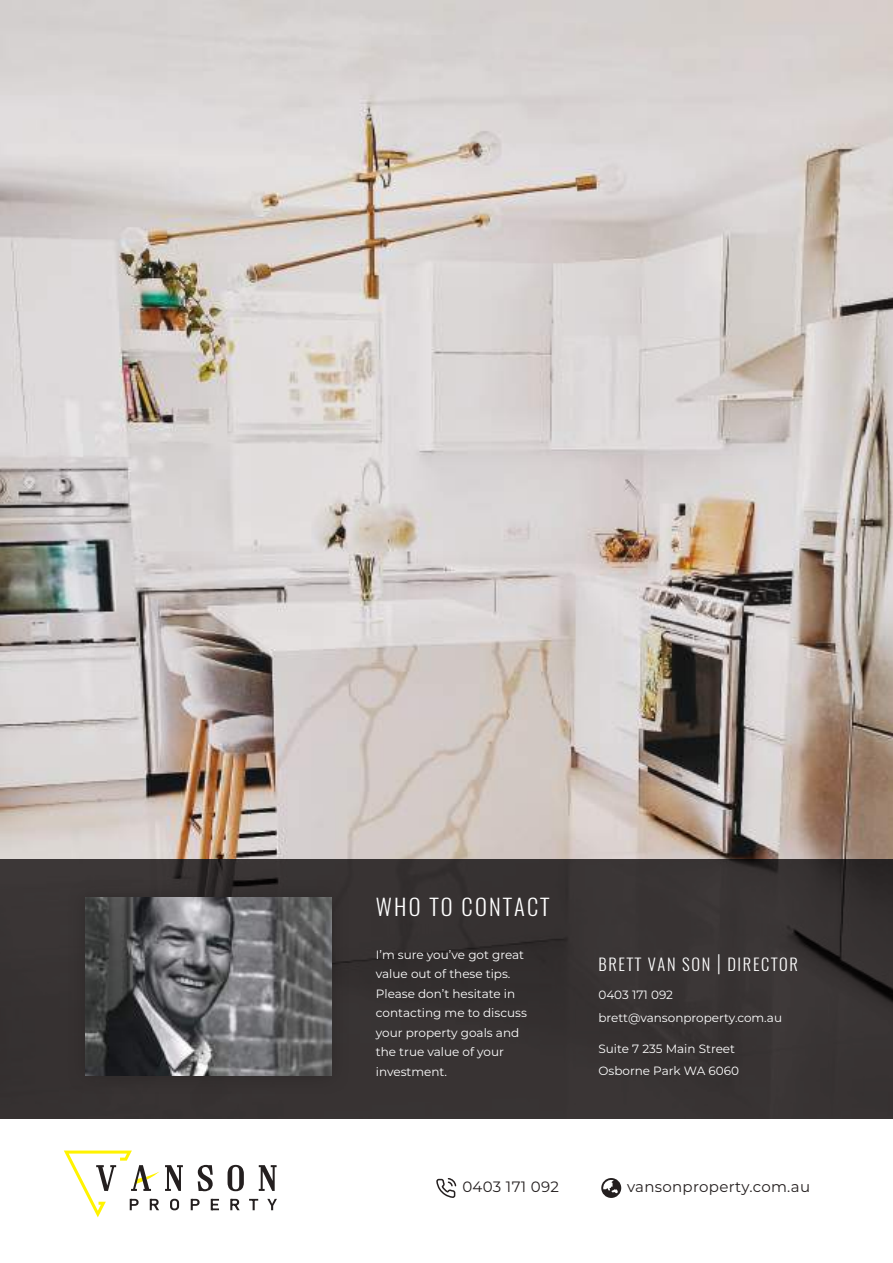
<style>
.page{position:relative;width:893px;height:1263px;background:#fff}
.page>*{position:absolute;margin:0;border:0;box-sizing:border-box;transform-origin:0 0}
.t1{font:300 22.5px "Oswald";letter-spacing:.1em;color:#fff}
.t2{font:300 16.5px "Oswald";letter-spacing:.1em;color:#fff}
.t3{font:15px "Montserrat";letter-spacing:.02em;color:#241f1f}
.t4{font:12px/19.5px "Montserrat";color:#fff}
.s1{font-size:20.7px}
</style>
<div class="page">
<img style="left:0;top:0;width:893px;height:859px">
<div style="left:0;top:859px;width:893px;height:259px;background:#383333"></div>
<svg style="left:165px;top:1165px;width:18px;height:26px"></svg>
<svg style="left:198px;top:1165px;width:15px;height:26px"></svg>
<svg style="left:228px;top:1165px;width:16px;height:26px"></svg>
<svg style="left:259px;top:1165px;width:18px;height:26px"></svg>
<svg style="left:170px;top:1199px;width:9px;height:11px"></svg>
<svg style="left:191px;top:1199px;width:9px;height:11px"></svg>
<svg style="left:211px;top:1199px;width:8px;height:11px"></svg>
<svg style="left:230px;top:1199px;width:10px;height:11px"></svg>
<svg style="left:249px;top:1199px;width:9px;height:11px"></svg>
<svg style="left:267px;top:1199px;width:10px;height:11px"></svg>
<svg style="left:64px;top:1150px;width:95px;height:67px"></svg>
<svg style="left:436px;top:1178px;width:21px;height:20px"></svg>
<svg style="left:601px;top:1178px;width:20px;height:20px"></svg>
<img style="left:85px;top:897px;width:247px;height:179px">
<h1 class="t1" style="left:376px;top:892px;width:175px">WHO TO CONTACT</h1>
<p class="t4" style="left:376px;top:944px;width:152px">I’m sure you’ve got great value out of these tips.<br>Please don’t hesitate in contacting me to discuss your property goals and the true value of your investment.</p>
<h2 class="t2" style="left:598px;top:954px;width:201px">BRETT VAN SON <span class="s1">|</span> DIRECTOR</h2>
<p class="t4" style="left:598px;top:983px;width:185px;line-height:22.5px">0403 171 092 brett@vansonproperty.com.au</p>
<p class="t4" style="left:598px;top:1037px;width:142px;line-height:22.5px">Suite 7 235 Main Street<br>Osborne Park WA 6060</p>
<p class="t3" style="left:462px;top:1176px;width:98px">0403 171 092</p>
<p class="t3" style="left:627px;top:1176px;width:185px">vansonproperty.com.au</p>
</div>
